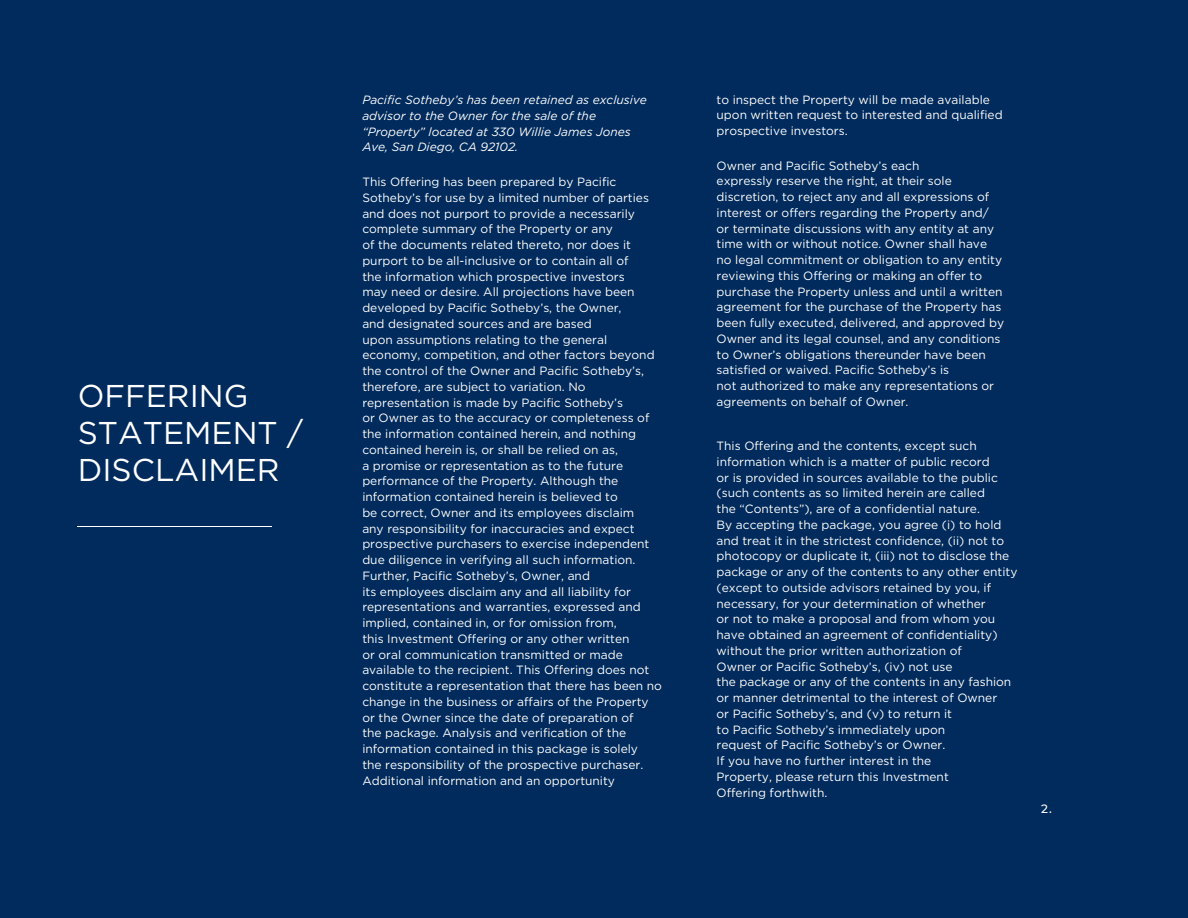
<style>
.page{position:relative;width:1188px;height:918px;background:#002b5c}
.page>*{position:absolute;margin:0;border:0;box-sizing:border-box;transform-origin:0 0}
.t1{font:31.5px/37.2px "Gotham";color:#fff}
.t2{font:12px/15.8px "Gotham";color:#fff}
.t3{font:italic 12px/15.8px "Gotham";color:#fff}
.t4{font:500 12px "Montserrat";color:#fff}
</style>
<div class="page">
<hr style="left:78px;top:526px;width:194px;height:1px;background:#fff">
<p class="t1" style="left:78px;top:377px;width:227px">OFFERING<br>STATEMENT /<br>DISCLAIMER</p>
<h1 class="t3" style="left:362px;top:92px;width:286px">Pacific Sotheby’s has been retained as exclusive advisor to the Owner for the sale of the “Property” located at 330 Willie James Jones Ave, San Diego, CA 92102.</h1>
<p class="t2" style="left:362px;top:174px;width:301px">This Offering has been prepared by Pacific Sotheby’s for use by a limited number of parties and does not purport to provide a necessarily complete summary of the Property or any<br>of the documents related thereto, nor does it purport to be all-inclusive or to contain all of<br>the information which prospective investors<br>may need or desire. All projections have been developed by Pacific Sotheby’s, the Owner,<br>and designated sources and are based<br>upon assumptions relating to the general economy, competition, and other factors beyond the control of the Owner and Pacific Sotheby’s, therefore, are subject to variation. No representation is made by Pacific Sotheby’s<br>or Owner as to the accuracy or completeness of the information contained herein, and nothing contained herein is, or shall be relied on as,<br>a promise or representation as to the future performance of the Property. Although the information contained herein is believed to<br>be correct, Owner and its employees disclaim<br>any responsibility for inaccuracies and expect prospective purchasers to exercise independent due diligence in verifying all such information.<br>Further, Pacific Sotheby’s, Owner, and<br>its employees disclaim any and all liability for representations and warranties, expressed and implied, contained in, or for omission from,<br>this Investment Offering or any other written<br>or oral communication transmitted or made available to the recipient. This Offering does not constitute a representation that there has been no change in the business or affairs of the Property or the Owner since the date of preparation of<br>the package. Analysis and verification of the information contained in this package is solely<br>the responsibility of the prospective purchaser.<br>Additional information and an opportunity</p>
<p class="t2" style="left:717px;top:92px;width:288px">to inspect the Property will be made available upon written request to interested and qualified prospective investors.</p>
<p class="t2" style="left:717px;top:158px;width:289px">Owner and Pacific Sotheby’s each<br>expressly reserve the right, at their sole discretion, to reject any and all expressions of interest or offers regarding the Property and/ or terminate discussions with any entity at any time with or without notice. Owner shall have no legal commitment or obligation to any entity reviewing this Offering or making an offer to purchase the Property unless and until a written agreement for the purchase of the Property has been fully executed, delivered, and approved by Owner and its legal counsel, and any conditions to Owner’s obligations thereunder have been satisfied or waived. Pacific Sotheby’s is<br>not authorized to make any representations or agreements on behalf of Owner.</p>
<p class="t2" style="left:717px;top:438px;width:302px">This Offering and the contents, except such information which is a matter of public record<br>or is provided in sources available to the public (such contents as so limited herein are called<br>the “Contents”), are of a confidential nature.<br>By accepting the package, you agree (i) to hold and treat it in the strictest confidence, (ii) not to photocopy or duplicate it, (iii) not to disclose the package or any of the contents to any other entity (except to outside advisors retained by you, if necessary, for your determination of whether<br>or not to make a proposal and from whom you have obtained an agreement of confidentiality) without the prior written authorization of<br>Owner or Pacific Sotheby’s, (iv) not use<br>the package or any of the contents in any fashion or manner detrimental to the interest of Owner<br>or Pacific Sotheby’s, and (v) to return it<br>to Pacific Sotheby’s immediately upon<br>request of Pacific Sotheby’s or Owner.<br>If you have no further interest in the<br>Property, please return this Investment<br>Offering forthwith.</p>
<h2 class="t4" style="left:1041px;top:801px;width:12px">2.</h2>
</div>
